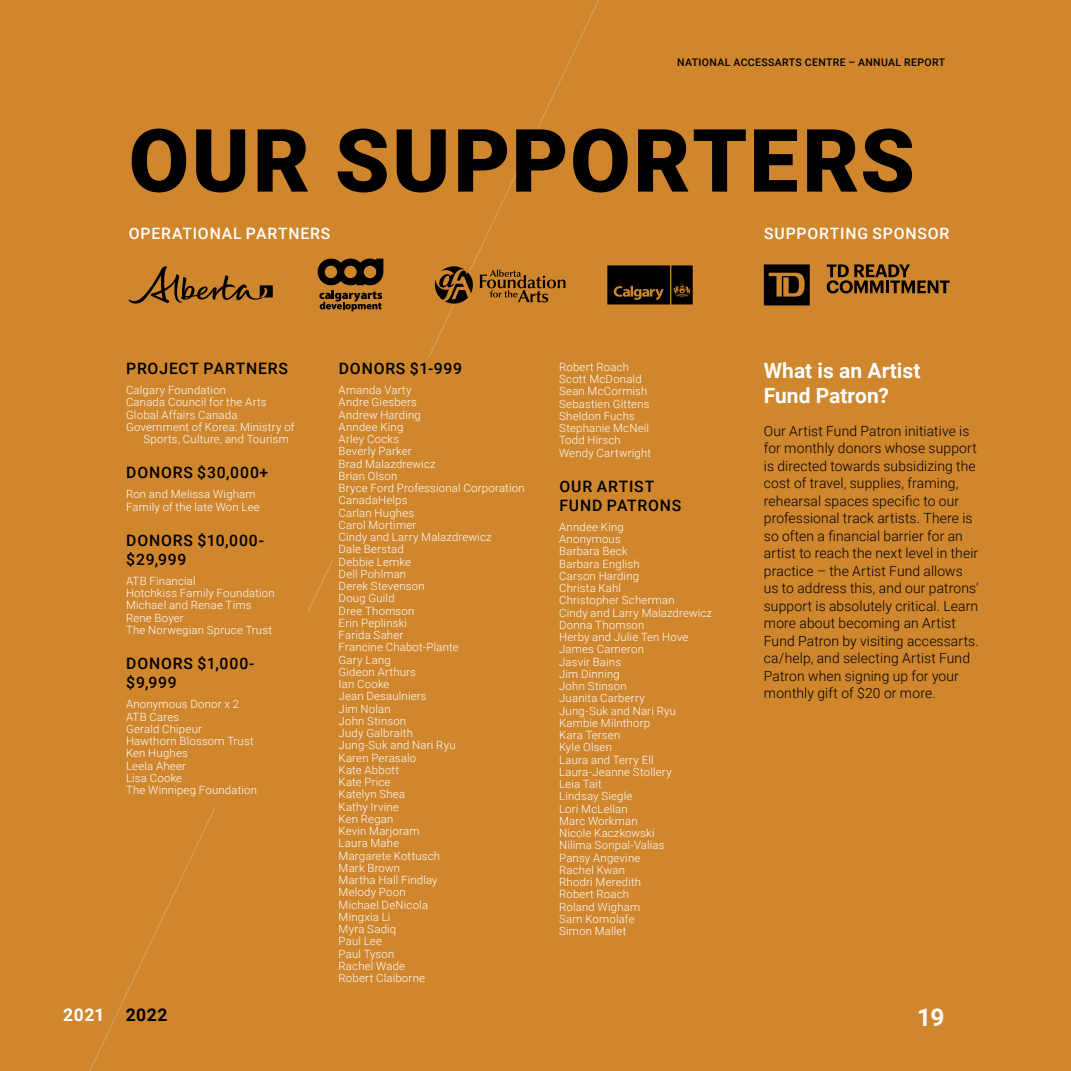
<style>
.page{position:relative;width:1071px;height:1071px;background:#cf862d}
.page>*{position:absolute;margin:0;border:0;box-sizing:border-box;transform-origin:0 0}
.t1{font:900 87.5px "Roboto";letter-spacing:.03em;color:#000}
.t2{font:700 24.5px "Roboto";color:#fff}
.t3{font:700 21px/24.5px "Roboto";color:#fff}
.t4{font:700 17.5px "Roboto";letter-spacing:.03em;color:#fff}
.t5{font:500 15.75px/19.2px "Roboto";letter-spacing:.05em;color:#000}
.t6{font:500 15.75px "Roboto";letter-spacing:.055em;color:#fff}
.t7{font:300 14px/17.5px "Roboto";letter-spacing:.01em;color:#000}
.t8{font:300 11.38px/12.2px "Roboto";letter-spacing:.02em;color:#fff}
.t9{font:500 10.5px "Roboto";letter-spacing:.035em;color:#000}
.s1{color:#000}
</style>
<div class="page">
<svg style="left:607px;top:265px;width:86px;height:39px;background:#1c1206"></svg>
<svg style="left:480px;top:270px;width:86px;height:32px"></svg>
<svg style="left:435px;top:266px;width:38px;height:38px"></svg>
<svg style="left:318px;top:259px;width:65px;height:52px"></svg>
<svg style="left:128px;top:266px;width:145px;height:38px"></svg>
<svg style="left:764px;top:264px;width:46px;height:41px"></svg>
<svg style="left:827px;top:264px;width:123px;height:29px"></svg>
<p class="t9" style="left:677px;top:55px;width:269px">NATIONAL ACCESSARTS CENTRE – ANNUAL REPORT</p>
<h1 class="t1" style="left:129px;top:99px;width:788px">OUR SUPPORTERS</h1>
<h3 class="t6" style="left:129px;top:223px;width:203px">OPERATIONAL PARTNERS</h3>
<h3 class="t6" style="left:764px;top:223px;width:187px">SUPPORTING SPONSOR</h3>
<h3 class="t5" style="left:126px;top:358px;width:163px">PROJECT PARTNERS</h3>
<p class="t8" style="left:126px;top:384px;width:102px">Calgary Foundation</p>
<p class="t8" style="left:126px;top:396px;width:142px">Canada Council for the Arts</p>
<p class="t8" style="left:126px;top:408px;width:113px">Global Affairs Canada</p>
<p class="t8" style="left:126px;top:420px;width:170px">Government of Korea: Ministry of</p>
<p class="t8" style="left:143px;top:433px;width:147px">Sports, Culture, and Tourism</p>
<h3 class="t5" style="left:126px;top:462px;width:144px">DONORS $30,000+</h3>
<p class="t8" style="left:126px;top:488px;width:135px">Ron and Melissa Wigham<br>Family of the late Won Lee</p>
<h3 class="t5" style="left:126px;top:530px;width:139px">DONORS $10,000- $29,999</h3>
<p class="t8" style="left:126px;top:574px;width:150px">ATB Financial<br>Hotchkiss Family Foundation<br>Michael and Renae Tims<br>Rene Boyer<br>The Norwegian Spruce Trust</p>
<h3 class="t5" style="left:126px;top:653px;width:130px">DONORS $1,000- $9,999</h3>
<p class="t8" style="left:126px;top:698px;width:133px">Anonymous Donor x 2<br>ATB Cares<br>Gerald Chipeur<br>Hawthorn Blossom Trust<br>Ken Hughes<br>Leela Aheer<br>Lisa Cooke<br>The Winnipeg Foundation</p>
<h3 class="t4" style="left:63px;top:1003px;width:106px">2021 <span class="s1">2022</span></h3>
<h3 class="t5" style="left:339px;top:358px;width:125px">DONORS $1-999</h3>
<p class="t8" style="left:339px;top:384px;width:188px">Amanda Varty<br>Andre Giesbers<br>Andrew Harding<br>Anndee King<br>Arley Cocks<br>Beverly Parker<br>Brad Malazdrewicz<br>Brian Olson<br>Bryce Ford Professional Corporation<br>CanadaHelps<br>Carlan Hughes<br>Carol Mortimer<br>Cindy and Larry Malazdrewicz<br>Dale Berstad<br>Debbie Lemke<br>Dell Pohlman<br>Derek Stevenson<br>Doug Guild<br>Dree Thomson<br>Erin Peplinski<br>Farida Saher<br>Francine Chabot-Plante<br>Gary Lang<br>Gideon Arthurs<br>Ian Cooke<br>Jean Desaulniers<br>Jim Nolan<br>John Stinson<br>Judy Galbraith<br>Jung-Suk and Nari Ryu<br>Karen Perasalo<br>Kate Abbott<br>Kate Price<br>Katelyn Shea<br>Kathy Irvine<br>Ken Regan<br>Kevin Marjoram<br>Laura Mahe<br>Margarete Kottusch<br>Mark Brown<br>Martha Hall Findlay<br>Melody Poon<br>Michael DeNicola<br>Mingxia Li<br>Myra Sadiq<br>Paul Lee<br>Paul Tyson<br>Rachel Wade<br>Robert Claiborne</p>
<p class="t8" style="left:559px;top:360px;width:93px">Robert Roach<br>Scott McDonald<br>Sean McCormish<br>Sebastien Gittens<br>Sheldon Fuchs<br>Stephanie McNeil<br>Todd Hirsch<br>Wendy Cartwright</p>
<h3 class="t5" style="left:559px;top:476px;width:123px">OUR ARTIST<br>FUND PATRONS</h3>
<p class="t8" style="left:559px;top:520px;width:154px">Anndee King<br>Anonymous<br>Barbara Beck<br>Barbara English<br>Carson Harding<br>Christa Kahl<br>Christopher Scherman<br>Cindy and Larry Malazdrewicz<br>Donna Thomson<br>Herby and Julie Ten Hove<br>James Cameron<br>Jasvir Bains<br>Jim Dinning<br>John Stinson<br>Juanita Carberry<br>Jung-Suk and Nari Ryu<br>Kambie Milnthorp<br>Kara Tersen<br>Kyle Olsen<br>Laura and Terry Ell<br>Laura-Jeanne Stollery<br>Leia Tait<br>Lindsay Siegle<br>Lori McLellan<br>Marc Workman<br>Nicole Kaczkowski<br>Nilima Sonpal-Valias<br>Pansy Angevine<br>Rachel Kwan<br>Rhodri Meredith<br>Robert Roach<br>Roland Wigham<br>Sam Komolafe<br>Simon Mallet</p>
<h3 class="t3" style="left:764px;top:358px;width:158px">What is an Artist<br>Fund Patron?</h3>
<p class="t7" style="left:764px;top:422px;width:216px">Our Artist Fund Patron initiative is for monthly donors whose support is directed towards subsidizing the cost of travel, supplies, framing, rehearsal spaces specific to our professional track artists. There is so often a financial barrier for an artist to reach the next level in their practice – the Artist Fund allows us to address this, and our patrons’ support is absolutely critical. Learn more about becoming an Artist Fund Patron by visiting accessarts. ca/help, and selecting Artist Fund Patron when signing up for your monthly gift of $20 or more.</p>
<h2 class="t2" style="left:917px;top:1001px;width:29px">19</h2>
</div>
